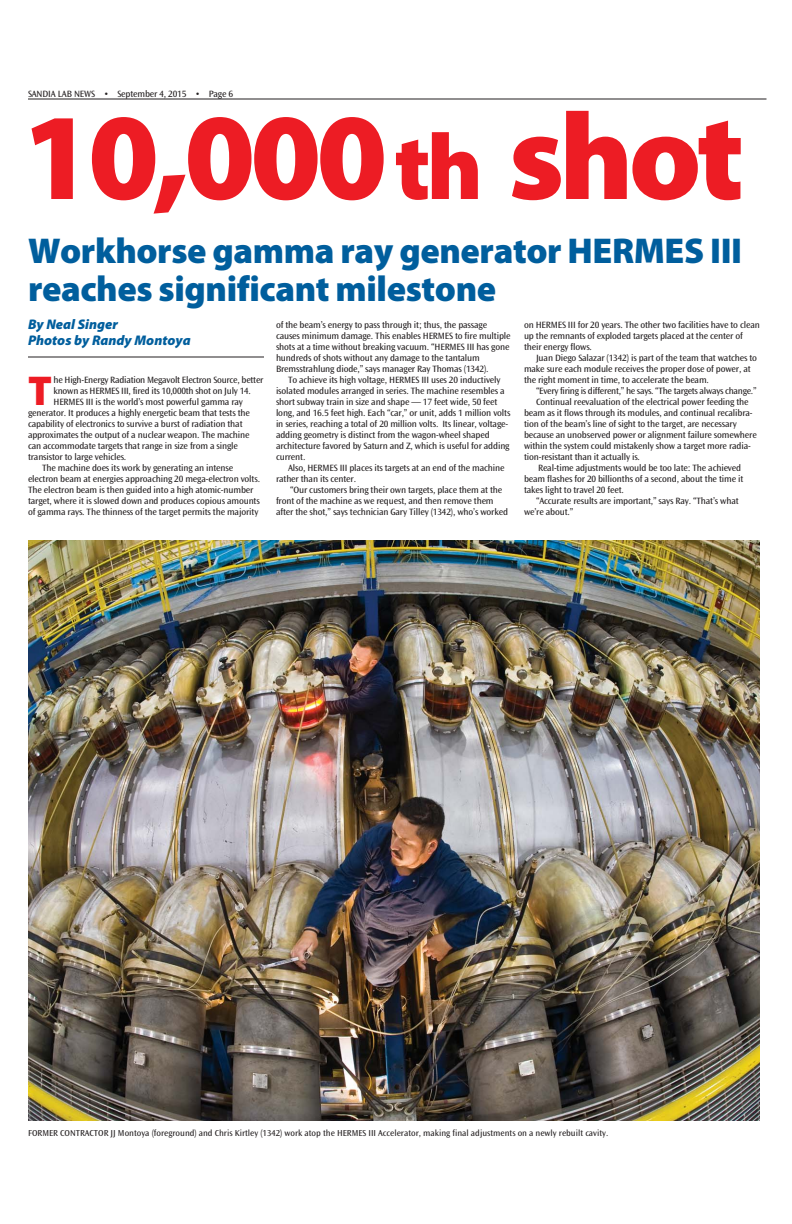
<style>
.page{position:relative;width:792px;height:1224px;background:#fff}
.page>*{position:absolute;margin:0;border:0;box-sizing:border-box;transform-origin:0 0}
.t1{font:900 124px "Myriad Pro";letter-spacing:-.04em;color:#ed1c24}
.t2{font:900 41.9px "Myriad Pro";color:#ed1c24}
.t3{font:900 36px/38px "Myriad Pro";letter-spacing:-.01em;color:#005e9d}
.t4{font:italic 900 14px/16px "Myriad Pro";color:#005e9d}
.t5{font:9.5px/11px "Ocean Sans Std";letter-spacing:-.015em;color:#231f20}
.t6{font:9px "Ocean Sans Std";color:#231f20}
.s1{font-size:94px}
</style>
<div class="page">
<hr style="left:28px;top:99px;width:738px;height:1px;background:#231f20">
<img style="left:28px;top:540px;width:732px;height:581px">
<hr style="left:28px;top:356px;width:236px;height:2px;background:#231f20">
<p class="t5" style="left:28px;top:89px;width:207px">SANDIA LAB NEWS • September 4, 2015 • Page 6</p>
<h1 class="t1" style="left:22px;top:111px;width:724px">10,000<span class="s1">th</span> shot</h1>
<h3 class="t3" style="left:28px;top:236px;width:716px">Workhorse gamma ray generator HERMES III reaches significant milestone</h3>
<h3 class="t4" style="left:28px;top:317px;width:164px">By Neal Singer<br>Photos by Randy Montoya</h3>
<h2 class="t2" style="left:28px;top:375px;width:25px">T</h2>
<p class="t5" style="left:54px;top:375px;width:212px">he High-Energy Radiation Megavolt Electron Source, better</p>
<p class="t5" style="left:276px;top:320px;width:236px">of the beam’s energy to pass through it; thus, the passage causes minimum damage. This enables HERMES to fire multiple shots at a time without breaking vacuum. “HERMES III has gone hundreds of shots without any damage to the tantalum Bremsstrahlung diode,” says manager Ray Thomas (1342).</p>
<p class="t5" style="left:276px;top:375px;width:236px;text-indent:12px">To achieve its high voltage, HERMES III uses 20 inductively isolated modules arranged in series. The machine resembles a short subway train in size and shape — 17 feet wide, 50 feet long, and 16.5 feet high. Each “car,” or unit, adds 1 million volts in series, reaching a total of 20 million volts. Its linear, voltage&shy;adding geometry is distinct from the wagon-wheel shaped architecture favored by Saturn and Z, which is useful for adding current.</p>
<p class="t5" style="left:276px;top:463px;width:230px;text-indent:12px">Also, HERMES III places its targets at an end of the machine rather than its center.</p>
<p class="t5" style="left:276px;top:485px;width:234px;text-indent:14px">“Our customers bring their own targets, place them at the front of the machine as we request, and then remove them after the shot,” says technician Gary Tilley (1342), who’s worked</p>
<p class="t5" style="left:524px;top:320px;width:237px">on HERMES III for 20 years. The other two facilities have to clean up the remnants of exploded targets placed at the center of their energy flows.</p>
<p class="t5" style="left:524px;top:353px;width:235px;text-indent:12px">Juan Diego Salazar (1342) is part of the team that watches to make sure each module receives the proper dose of power, at the right moment in time, to accelerate the beam.</p>
<p class="t5" style="left:536px;top:386px;width:222px">“Every firing is different,” he says. “The targets always change.”</p>
<p class="t5" style="left:536px;top:397px;width:214px">Continual reevaluation of the electrical power feeding the</p>
<p class="t5" style="left:524px;top:408px;width:230px">beam as it flows through its modules, and continual recalibra-</p>
<p class="t5" style="left:524px;top:419px;width:214px">tion of the beam’s line of sight to the target, are necessary</p>
<p class="t5" style="left:524px;top:430px;width:234px">because an unobserved power or alignment failure somewhere</p>
<p class="t5" style="left:524px;top:441px;width:228px">within the system could mistakenly show a target more radia-</p>
<p class="t5" style="left:524px;top:452px;width:118px">tion-resistant than it actually is.</p>
<p class="t5" style="left:538px;top:463px;width:205px">Real-time adjustments would be too late: The achieved</p>
<p class="t5" style="left:524px;top:474px;width:221px">beam flashes for 20 billionths of a second, about the time it</p>
<p class="t5" style="left:524px;top:485px;width:102px">takes light to travel 20 feet.</p>
<p class="t5" style="left:536px;top:496px;width:204px">“Accurate results are important,” says Ray. “That’s what</p>
<p class="t5" style="left:524px;top:507px;width:51px">we’re about.”</p>
<p class="t5" style="left:54px;top:386px;width:199px">known as HERMES III, fired its 10,000th shot on July 14.</p>
<p class="t5" style="left:54px;top:397px;width:191px">HERMES III is the world’s most powerful gamma ray</p>
<p class="t5" style="left:28px;top:408px;width:223px">generator. It produces a highly energetic beam that tests the</p>
<p class="t5" style="left:28px;top:419px;width:216px">capability of electronics to survive a burst of radiation that</p>
<p class="t5" style="left:28px;top:430px;width:223px">approximates the output of a nuclear weapon. The machine</p>
<p class="t5" style="left:28px;top:441px;width:212px">can accommodate targets that range in size from a single</p>
<p class="t5" style="left:28px;top:452px;width:100px">transistor to large vehicles.</p>
<p class="t5" style="left:42px;top:463px;width:193px">The machine does its work by generating an intense</p>
<p class="t5" style="left:28px;top:474px;width:234px">electron beam at energies approaching 20 mega-electron volts.</p>
<p class="t5" style="left:28px;top:485px;width:227px">The electron beam is then guided into a high atomic-number</p>
<p class="t5" style="left:28px;top:496px;width:233px">target, where it is slowed down and produces copious amounts</p>
<p class="t5" style="left:28px;top:507px;width:232px">of gamma rays. The thinness of the target permits the majority</p>
<p class="t6" style="left:28px;top:1129px;width:582px">FORMER CONTRACTOR JJ Montoya (foreground) and Chris Kirtley (1342) work atop the HERMES III Accelerator, making final adjustments on a newly rebuilt cavity.</p>
</div>
